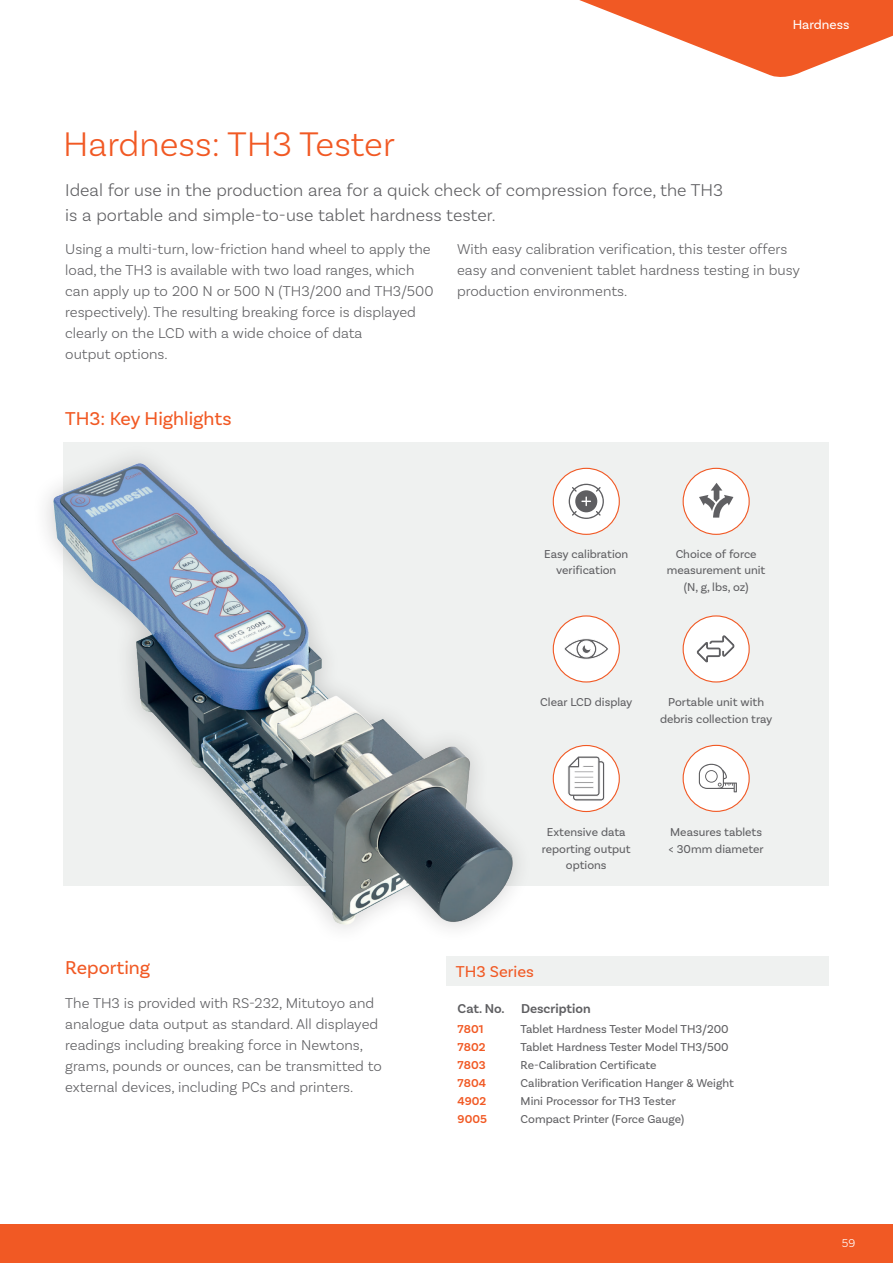
<style>
.page{position:relative;width:893px;height:1263px;background:#fff}
.page>*{position:absolute;margin:0;border:0;box-sizing:border-box;transform-origin:0 0}
.t1{font:300 36px "Basic Sans";color:#f15924}
.t2{font:19.5px "Basic Sans";color:#f15924}
.t3{font:300 18px/25.5px "Basic Sans";color:#5f5f62}
.t4{font:16.5px "Basic Sans";color:#f15924}
.t5{font:300 15px/21px "Basic Sans";color:#5f5f62}
.t6{font:600 13.5px "Basic Sans";color:#5f5f62}
.t7{font:13.5px "Basic Sans";color:#fff}
.t8{font:12px/16.5px "Basic Sans";color:#5f5f62;text-align:center}
.t9{font:600 12px "Basic Sans";color:#f15924}
.t10{font:300 12px "Basic Sans";color:#fff}
</style>
<div class="page">
<svg style="left:579px;top:0;width:314px;height:77px"></svg>
<div style="left:64px;top:442px;width:765px;height:444px;background:#eff1f0"></div>
<div style="left:0;top:1225px;width:893px;height:38px;background:#f15924"></div>
<div style="left:446px;top:956px;width:383px;height:30px;background:#eff1f0"></div>
<img style="left:46px;top:442px;width:472px;height:487px">
<div style="left:553px;top:745px;width:66px;height:66px;background:#fff;border-radius:50%"></div>
<div style="left:553px;top:745px;width:67px;height:67px;border:1px solid #f15924;border-radius:50%"></div>
<svg style="left:568px;top:756px;width:37px;height:45px"></svg>
<div style="left:553px;top:616px;width:66px;height:66px;background:#fff;border-radius:50%"></div>
<div style="left:553px;top:615px;width:67px;height:67px;border:1px solid #f15924;border-radius:50%"></div>
<svg style="left:564px;top:638px;width:44px;height:22px"></svg>
<div style="left:683px;top:616px;width:66px;height:66px;background:#fff;border-radius:50%"></div>
<div style="left:683px;top:615px;width:67px;height:67px;border:1px solid #f15924;border-radius:50%"></div>
<svg style="left:696px;top:635px;width:39px;height:28px"></svg>
<div style="left:683px;top:745px;width:66px;height:66px;background:#fff;border-radius:50%"></div>
<div style="left:683px;top:745px;width:67px;height:67px;border:1px solid #f15924;border-radius:50%"></div>
<svg style="left:699px;top:764px;width:38px;height:28px"></svg>
<div style="left:553px;top:468px;width:66px;height:66px;background:#fff;border-radius:50%"></div>
<div style="left:553px;top:468px;width:67px;height:67px;border:1px solid #f15924;border-radius:50%"></div>
<svg style="left:569px;top:484px;width:35px;height:35px"></svg>
<div style="left:683px;top:468px;width:66px;height:66px;background:#fff;border-radius:50%"></div>
<div style="left:683px;top:468px;width:67px;height:67px;border:1px solid #f15924;border-radius:50%"></div>
<svg style="left:699px;top:483px;width:34px;height:35px"></svg>
<h1 class="t1" style="left:63px;top:123px;width:333px">Hardness: TH3 Tester</h1>
<p class="t3" style="left:65px;top:177px;width:659px">Ideal for use in the production area for a quick check of compression force, the TH3 is a portable and simple-to-use tablet hardness tester.</p>
<p class="t7" style="left:793px;top:17px;width:58px">Hardness</p>
<p class="t5" style="left:65px;top:238px;width:370px">Using a multi-turn, low-friction hand wheel to apply the load, the TH3 is available with two load ranges, which can apply up to 200 N or 500 N (TH3/200 and TH3/500 respectively). The resulting breaking force is displayed clearly on the LCD with a wide choice of data<br>output options.</p>
<p class="t5" style="left:457px;top:238px;width:345px">With easy calibration verification, this tester offers easy and convenient tablet hardness testing in busy production environments.</p>
<h2 class="t2" style="left:65px;top:407px;width:168px">TH3: Key Highlights</h2>
<h2 class="t2" style="left:65px;top:956px;width:86px">Reporting</h2>
<p class="t5" style="left:65px;top:993px;width:318px">The TH3 is provided with RS-232, Mitutoyo and analogue data output as standard. All displayed readings including breaking force in Newtons, grams, pounds or ounces, can be transmitted to external devices, including PCs and printers.</p>
<p class="t8" style="left:544px;top:545px;width:86px">Easy calibration verification</p>
<p class="t8" style="left:667px;top:545px;width:100px">Choice of force measurement unit (N, g, lbs, oz)</p>
<p class="t8" style="left:540px;top:694px;width:94px">Clear LCD display</p>
<p class="t8" style="left:660px;top:694px;width:114px">Portable unit with debris collection tray</p>
<p class="t8" style="left:542px;top:824px;width:90px">Extensive data reporting output options</p>
<p class="t4" style="left:456px;top:961px;width:79px">TH3 Series</p>
<p class="t6" style="left:458px;top:1000px;width:135px">Cat. No. Description</p>
<p class="t8" style="left:669px;top:824px;width:96px;text-align:left">Measures tablets &lt; 30mm diameter</p>
<p class="t9" style="left:458px;top:1022px;width:27px">7801</p>
<p class="t8" style="left:521px;top:1021px;width:209px">Tablet Hardness Tester Model TH3/200</p>
<p class="t9" style="left:458px;top:1040px;width:29px">7802</p>
<p class="t8" style="left:521px;top:1039px;width:210px">Tablet Hardness Tester Model TH3/500</p>
<p class="t9" style="left:458px;top:1058px;width:29px">7803</p>
<p class="t8" style="left:521px;top:1057px;width:137px">Re-Calibration Certificate</p>
<p class="t9" style="left:458px;top:1076px;width:30px">7804</p>
<p class="t8" style="left:521px;top:1075px;width:215px">Calibration Verification Hanger &amp; Weight</p>
<p class="t9" style="left:458px;top:1094px;width:30px">4902</p>
<p class="t8" style="left:521px;top:1093px;width:157px">Mini Processor for TH3 Tester</p>
<p class="t9" style="left:458px;top:1112px;width:31px">9005</p>
<p class="t8" style="left:521px;top:1111px;width:165px">Compact Printer (Force Gauge)</p>
<p class="t10" style="left:842px;top:1236px;width:15px">59</p>
</div>
